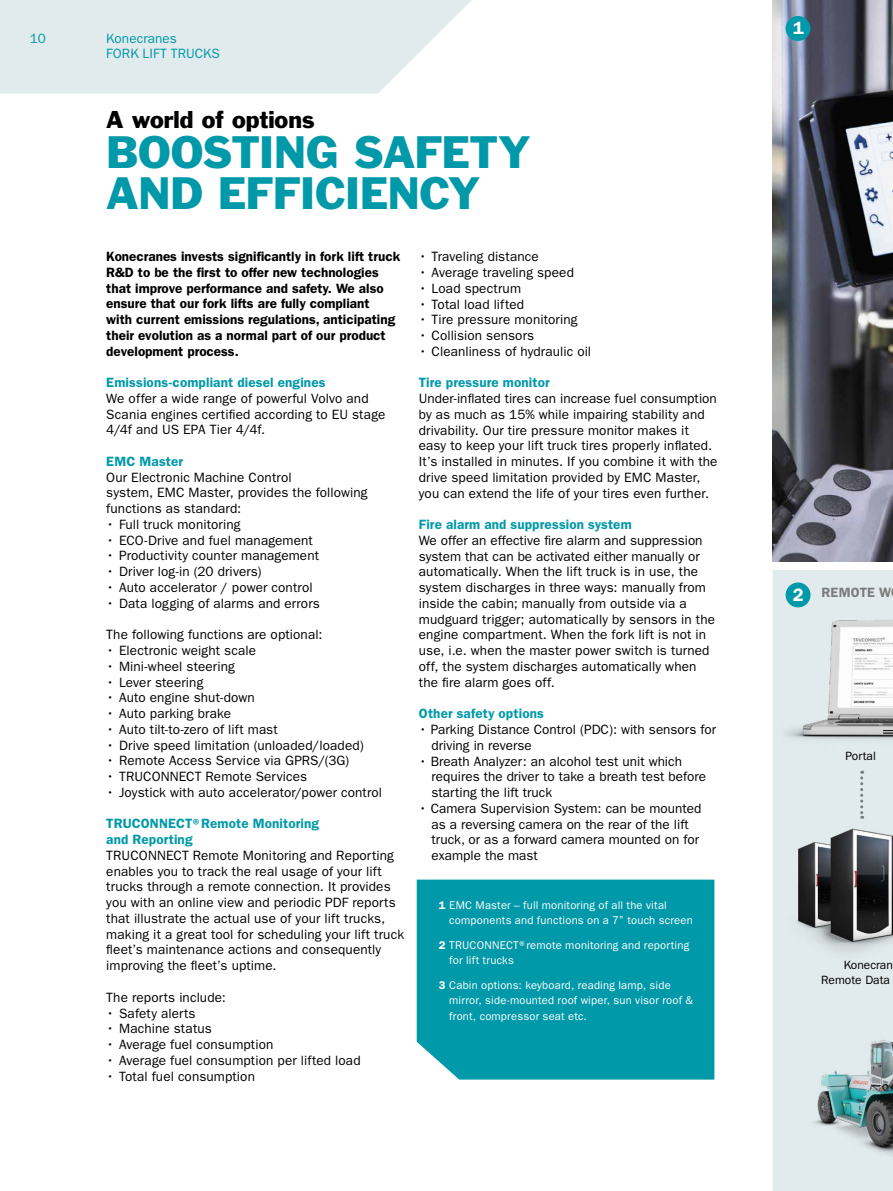
<style>
.page{position:relative;width:893px;height:1191px;background:#fff}
.page>*{position:absolute;margin:0;border:0;box-sizing:border-box;transform-origin:0 0}
.t1{font:42px/40.5px "Franklin Gothic Std";letter-spacing:-.02em;color:#0099a9}
.t2{font:22.5px "Franklin Gothic Std";color:#000}
.t3{font:600 18px "ITC Franklin Gothic Std";color:#fff}
.t4{font:13.5px/15.8px "ITC Franklin Gothic Std";letter-spacing:.005em;color:#000}
.t5{font:600 13.5px/15.8px "ITC Franklin Gothic Std";color:#000}
.t6{font:600 13.5px/15.8px "ITC Franklin Gothic Std";letter-spacing:.01em;color:#0099a9}
.t7{font:13.5px/15px "ITC Franklin Gothic Std";letter-spacing:.005em;color:#0099a9}
.t8{font:600 13.5px "ITC Franklin Gothic Std";letter-spacing:.01em;color:#7b7c7e}
.t9{font:12px/14.2px "ITC Franklin Gothic Std";color:#000;text-align:right}
.t10{font:11.25px/15.8px "ITC Franklin Gothic Std";letter-spacing:.015em;color:#fff}
.s1{font-weight:600}
.s2{font-size:18px;color:#fff}
</style>
<div class="page">
<svg style="left:0;top:0;width:472px;height:94px;background:#e4eced"></svg>
<div style="left:417px;top:879px;width:297px;height:200px;background:#0099a9"></div>
<img style="left:773px;top:0;width:120px;height:561px">
<div style="left:773px;top:570px;width:120px;height:621px;background:#e1eaec"></div>
<div style="left:786px;top:16px;width:24px;height:25px;background:#0099a9;border-radius:50%"></div>
<div style="left:786px;top:582px;width:24px;height:25px;background:#0099a9;border-radius:50%"></div>
<img style="left:772px;top:611px;width:121px;height:143px">
<img style="left:772px;top:813px;width:121px;height:149px">
<svg style="left:860px;top:770px;width:3px;height:49px"></svg>
<img style="left:808px;top:997px;width:85px;height:182px">
<p class="t7" style="left:30px;top:31px;width:18px">10</p>
<p class="t7" style="left:106px;top:31px;width:115px">Konecranes<br>FORK LIFT TRUCKS</p>
<h2 class="t2" style="left:106px;top:105px;width:210px">A world of options</h2>
<h1 class="t1" style="left:106px;top:132px;width:426px">BOOSTING SAFETY<br>AND EFFICIENCY</h1>
<p class="t5" style="left:106px;top:248px;width:296px">Konecranes invests significantly in fork lift truck R&amp;D to be the first to offer new technologies that improve performance and safety. We also ensure that our fork lifts are fully compliant<br>with current emissions regulations, anticipating their evolution as a normal part of our product development process.</p>
<p class="t6" style="left:106px;top:374px;width:221px">Emissions-compliant diesel engines</p>
<p class="t4" style="left:106px;top:390px;width:281px">We offer a wide range of powerful Volvo and<br>Scania engines certified according to EU stage<br>4/4f and US EPA Tier 4/4f.</p>
<p class="t6" style="left:106px;top:453px;width:78px">EMC Master</p>
<p class="t4" style="left:106px;top:469px;width:263px">Our Electronic Machine Control<br>system, EMC Master, provides the following functions as standard:</p>
<p class="t4" style="left:106px;top:516px;width:136px">• Full truck monitoring</p>
<p class="t4" style="left:106px;top:532px;width:208px">• ECO-Drive and fuel management</p>
<p class="t4" style="left:106px;top:548px;width:214px">• Productivity counter management</p>
<p class="t4" style="left:106px;top:564px;width:157px">• Driver log-in (20 drivers)</p>
<p class="t4" style="left:106px;top:579px;width:208px">• Auto accelerator / power control</p>
<p class="t4" style="left:106px;top:595px;width:215px">• Data logging of alarms and errors</p>
<p class="t4" style="left:106px;top:627px;width:218px">The following functions are optional:</p>
<p class="t4" style="left:106px;top:642px;width:151px">• Electronic weight scale</p>
<p class="t4" style="left:106px;top:658px;width:130px">• Mini-wheel steering</p>
<p class="t4" style="left:106px;top:674px;width:99px">• Lever steering</p>
<p class="t4" style="left:106px;top:690px;width:150px">• Auto engine shut-down</p>
<p class="t4" style="left:106px;top:705px;width:126px">• Auto parking brake</p>
<p class="t4" style="left:106px;top:721px;width:173px">• Auto tilt-to-zero of lift mast</p>
<p class="t4" style="left:106px;top:737px;width:259px">• Drive speed limitation (unloaded/loaded)</p>
<p class="t4" style="left:106px;top:753px;width:245px">• Remote Access Service via GPRS/(3G)</p>
<p class="t4" style="left:106px;top:768px;width:202px">• TRUCONNECT Remote Services</p>
<p class="t4" style="left:106px;top:784px;width:277px">• Joystick with auto accelerator/power control</p>
<p class="t6" style="left:106px;top:816px;width:214px">TRUCONNECT®Remote Monitoring and Reporting</p>
<p class="t4" style="left:106px;top:847px;width:299px">TRUCONNECT Remote Monitoring and Reporting enables you to track the real usage of your lift trucks through a remote connection. It provides you with an online view and periodic PDF reports that illustrate the actual use of your lift trucks, making it a great tool for scheduling your lift truck fleet’s maintenance actions and consequently improving the fleet’s uptime.</p>
<p class="t4" style="left:106px;top:989px;width:121px">The reports include:</p>
<p class="t4" style="left:106px;top:1005px;width:91px">• Safety alerts</p>
<p class="t4" style="left:106px;top:1021px;width:107px">• Machine status</p>
<p class="t4" style="left:106px;top:1036px;width:169px">• Average fuel consumption</p>
<p class="t4" style="left:106px;top:1052px;width:256px">• Average fuel consumption per lifted load</p>
<p class="t4" style="left:106px;top:1068px;width:150px">• Total fuel consumption</p>
<p class="t4" style="left:419px;top:249px;width:121px">• Traveling distance</p>
<p class="t4" style="left:419px;top:265px;width:157px">• Average traveling speed</p>
<p class="t4" style="left:419px;top:280px;width:104px">• Load spectrum</p>
<p class="t4" style="left:419px;top:296px;width:107px">• Total load lifted</p>
<p class="t4" style="left:419px;top:312px;width:160px">• Tire pressure monitoring</p>
<p class="t4" style="left:419px;top:328px;width:117px">• Collision sensors</p>
<p class="t4" style="left:419px;top:343px;width:174px">• Cleanliness of hydraulic oil</p>
<p class="t6" style="left:419px;top:375px;width:132px">Tire pressure monitor</p>
<p class="t4" style="left:419px;top:391px;width:300px">Under-inflated tires can increase fuel consumption by as much as 15% while impairing stability and drivability. Our tire pressure monitor makes it easy to keep your lift truck tires properly inflated.<br>It’s installed in minutes. If you combine it with the drive speed limitation provided by EMC Master, you can extend the life of your tires even further.</p>
<p class="t6" style="left:419px;top:516px;width:214px">Fire alarm and suppression system</p>
<p class="t4" style="left:419px;top:532px;width:298px">We offer an effective fire alarm and suppression system that can be activated either manually or automatically. When the lift truck is in use, the system discharges in three ways: manually from inside the cabin; manually from outside via a mudguard trigger; automatically by sensors in the engine compartment. When the fork lift is not in use, i.e. when the master power switch is turned off, the system discharges automatically when the fire alarm goes off.</p>
<p class="t6" style="left:419px;top:705px;width:127px">Other safety options</p>
<p class="t4" style="left:432px;top:721px;width:286px;text-indent:-13px">• Parking Distance Control (PDC): with sensors for driving in reverse</p>
<p class="t4" style="left:432px;top:753px;width:276px;text-indent:-13px">• Breath Analyzer: an alcohol test unit which requires the driver to take a breath test before starting the lift truck</p>
<p class="t4" style="left:432px;top:800px;width:271px;text-indent:-13px">• Camera Supervision System: can be mounted as a reversing camera on the rear of the lift truck, or as a forward camera mounted on for example the mast</p>
<p class="t10" style="left:449px;top:897px;width:245px;text-indent:-11px"><span class="s1">1</span> EMC Master – full monitoring of all the vital components and functions on a 7” touch screen</p>
<p class="t10" style="left:449px;top:937px;width:241px;text-indent:-11px"><span class="s1">2</span> TRUCONNECT®remote monitoring and reporting for lift trucks</p>
<p class="t10" style="left:449px;top:977px;width:245px;text-indent:-11px"><span class="s1">3</span> Cabin options: keyboard, reading lamp, side mirror, side-mounted roof wiper, sun visor roof &amp; front, compressor seat etc.</p>
<h3 class="t3" style="left:793px;top:17px;width:12px">1</h3>
<p class="t8" style="left:793px;top:584px;width:100px"><span class="s2">2</span> REMOTE W</p>
<p class="t9" style="left:845px;top:749px;width:32px">Portal</p>
<p class="t9" style="left:821px;top:958px;width:73px">Konecran<br>Remote Data</p>
</div>
